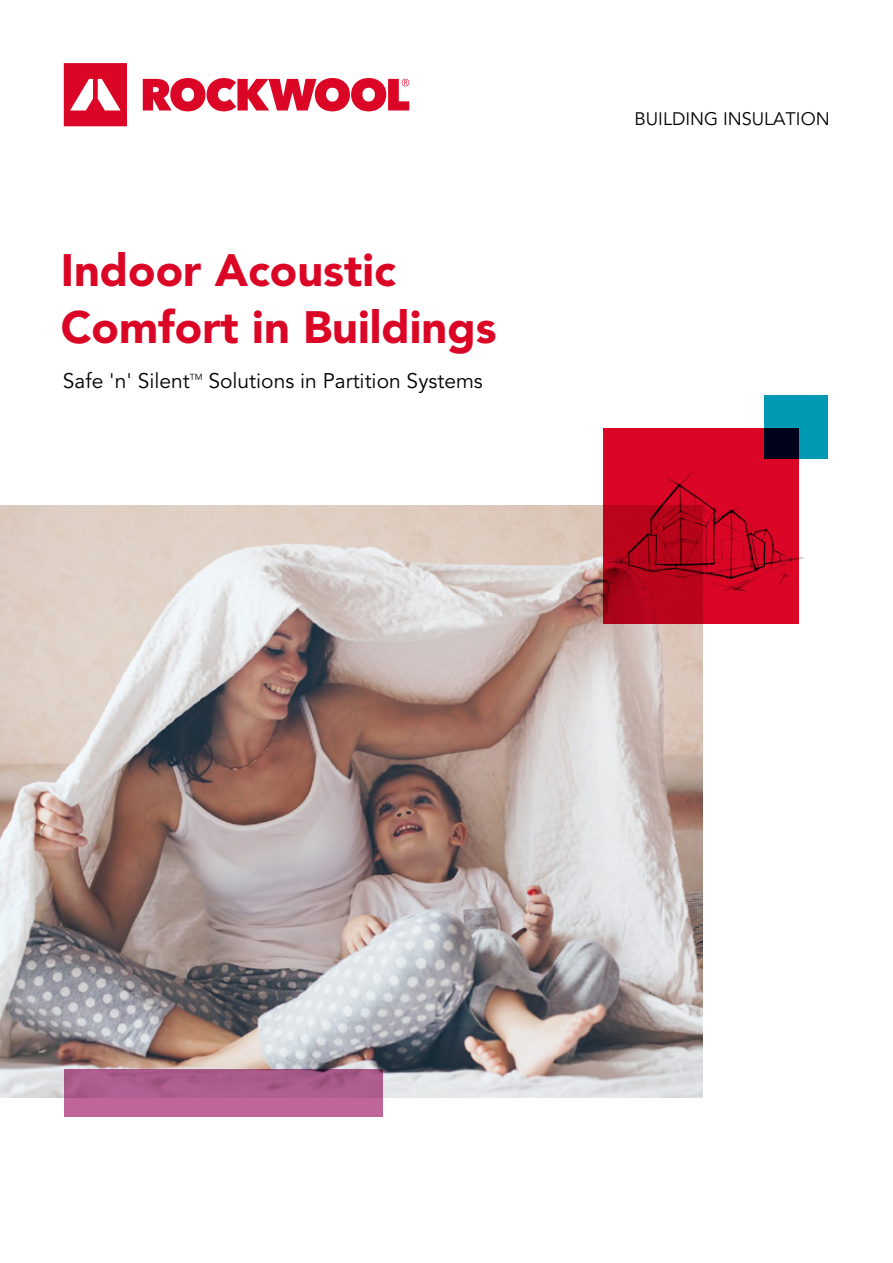
<style>
.page{position:relative;width:893px;height:1263px;background:#fff}
.page>*{position:absolute;margin:0;border:0;box-sizing:border-box;transform-origin:0 0}
.t1{font:900 45px/57px "Avenir LT Std";color:#db0626}
.t2{font:21px "Avenir LT Std";color:#000}
.t3{font:18px "Avenir LT Std";color:#000}
.t4{font:8.7px "Avenir LT Std";color:#000}
</style>
<div class="page">
<img style="left:0;top:505px;width:702px;height:592px">
<div style="left:64px;top:1070px;width:319px;height:47px;background:linear-gradient(to bottom,#a25785,#c5689c)"></div>
<div style="left:764px;top:395px;width:64px;height:64px;background:#0099b3"></div>
<svg style="left:603px;top:429px;width:195px;height:195px;fill:#db0626"></svg>
<img style="left:592px;top:457px;width:213px;height:134px">
<svg style="left:64px;top:63px;width:63px;height:63px"></svg>
<svg style="left:143px;top:78px;width:266px;height:33px"></svg>
<h1 class="t1" style="left:61px;top:241px;width:437px">Indoor Acoustic<br>Comfort in Buildings</h1>
<p class="t2" style="left:63px;top:368px;width:128px">Safe 'n' Silent</p>
<p class="t4" style="left:190px;top:371px;width:14px">TM</p>
<p class="t2" style="left:208px;top:368px;width:276px">Solutions in Partition Systems</p>
<p class="t3" style="left:635px;top:108px;width:197px">BUILDING INSULATION</p>
</div>
